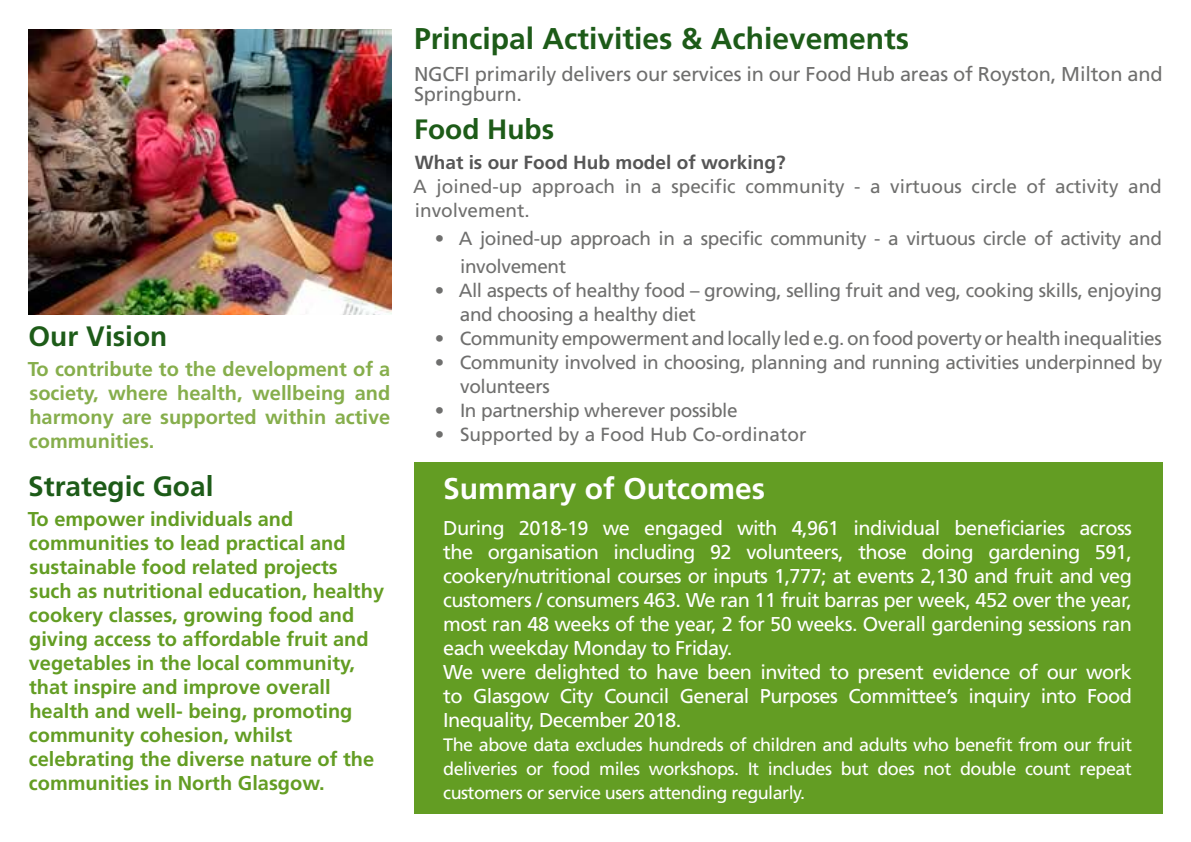
<style>
.page{position:relative;width:1191px;height:842px;background:#fff}
.page>*{position:absolute;margin:0;border:0;box-sizing:border-box;transform-origin:0 0}
.t1{font:700 30px "Frutiger";color:#1d5b18}
.t2{font:700 30px "Frutiger";color:#fff}
.t3{font:700 28px "Frutiger";color:#1d5b18}
.t4{font:20px/24px "Frutiger";letter-spacing:-.03em;color:#fff}
.t5{font:700 20px/24px "Frutiger";color:#639d23}
.t6{font:700 20px/24px "Frutiger";color:#86ae4c;text-align:justify}
.t7{font:20px/20px "Frutiger";letter-spacing:-.01em;color:#6f6f6e}
.t8{font:19px/24px "Frutiger";letter-spacing:-.02em;color:#6f6f6e}
.t9{font:19px/24px "Frutiger";color:#6f6f6e}
.t10{font:700 19px "Frutiger";color:#565656}
.t11{font:18px/24px "Frutiger";letter-spacing:-.03em;color:#fff;text-align:justify}
</style>
<div class="page">
<div style="left:414px;top:462px;width:748px;height:352px;background:#639d23"></div>
<img style="left:28px;top:29px;width:363px;height:286px">
<h2 class="t3" style="left:29px;top:320px;width:140px">Our Vision</h2>
<p class="t6" style="left:28px;top:357px;width:364px">To contribute to the development of a society, where health, wellbeing and harmony are supported within active communities.</p>
<h2 class="t3" style="left:28px;top:470px;width:187px">Strategic Goal</h2>
<p class="t5" style="left:28px;top:506px;width:358px">To empower individuals and communities to lead practical and sustainable food related projects<br>such as nutritional education, healthy cookery classes, growing food and giving access to affordable fruit and vegetables in the local community, that inspire and improve overall health and well- being, promoting community cohesion, whilst celebrating the diverse nature of the communities in North Glasgow.</p>
<h1 class="t1" style="left:414px;top:21px;width:497px">Principal Activities &amp; Achievements</h1>
<p class="t7" style="left:414px;top:64px;width:750px">NGCFI primarily delivers our services in our Food Hub areas of Royston, Milton and<br>Springburn.</p>
<h2 class="t3" style="left:414px;top:113px;width:141px">Food Hubs</h2>
<p class="t10" style="left:415px;top:151px;width:372px">What is our Food Hub model of working?</p>
<p class="t9" style="left:413px;top:174px;width:750px">A joined-up approach in a specific community - a virtuous circle of activity and involvement.</p>
<p class="t8" style="left:460px;top:224px;width:703px;line-height:28px;text-indent:-25px">• A joined-up approach in a specific community - a virtuous circle of activity and involvement</p>
<p class="t8" style="left:460px;top:278px;width:703px;text-indent:-25px">• All aspects of healthy food – growing, selling fruit and veg, cooking skills, enjoying and choosing a healthy diet</p>
<p class="t8" style="left:435px;top:326px;width:728px">• Community empowerment and locally led e.g. on food poverty or health inequalities</p>
<p class="t8" style="left:460px;top:350px;width:703px;text-indent:-25px">• Community involved in choosing, planning and running activities underpinned by volunteers</p>
<p class="t8" style="left:435px;top:398px;width:304px">• In partnership wherever possible</p>
<p class="t9" style="left:435px;top:422px;width:373px">• Supported by a Food Hub Co-ordinator</p>
<h1 class="t2" style="left:443px;top:471px;width:323px">Summary of Outcomes</h1>
<p class="t4" style="left:443px;top:516px;width:690px">During 2018-19 we engaged with 4,961 individual beneficiaries across the organisation including 92 volunteers, those doing gardening 591, cookery/nutritional courses or inputs 1,777; at events 2,130 and fruit and veg customers / consumers 463. We ran 11 fruit barras per week, 452 over the year, most ran 48 weeks of the year, 2 for 50 weeks. Overall gardening sessions ran each weekday Monday to Friday.<br>We were delighted to have been invited to present evidence of our work to Glasgow City Council General Purposes Committee’s inquiry into Food Inequality, December 2018.</p>
<p class="t11" style="left:443px;top:732px;width:690px">The above data excludes hundreds of children and adults who benefit from our fruit deliveries or food miles workshops. It includes but does not double count repeat customers or service users attending regularly.</p>
</div>
